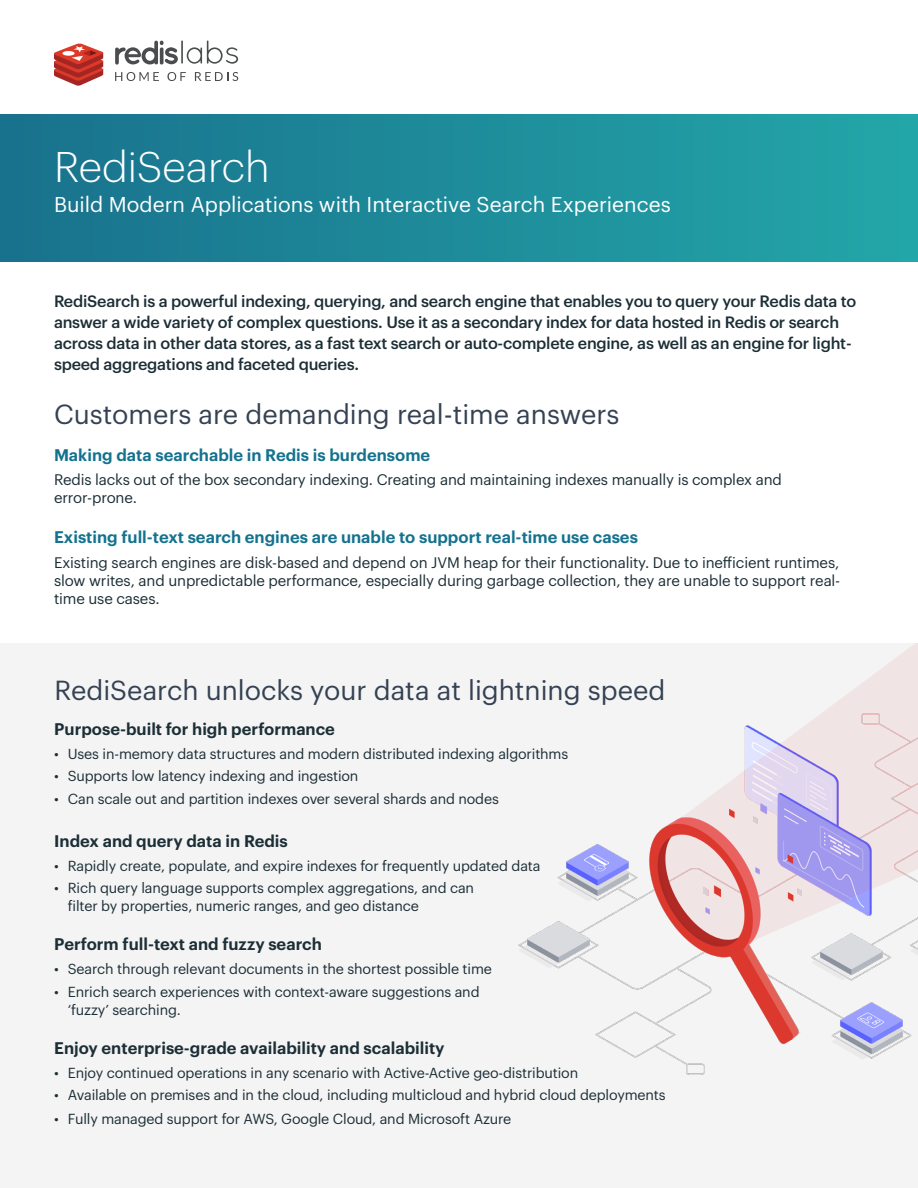
<style>
.page{position:relative;width:918px;height:1188px;background:#fff}
.page>*{position:absolute;margin:0;border:0;box-sizing:border-box;transform-origin:0 0}
.t1{font:300 42px "Graphik";color:#fff}
.t2{font:27px "Graphik";color:#354253}
.t3{font:21px "Graphik";color:#fff}
.t4{font:600 16.5px "Graphik";color:#1c2e36}
.t5{font:600 16.5px "Graphik";color:#14728e}
.t6{font:500 16.2px/21px "Graphik";letter-spacing:-.015em;color:#1c2e36}
.t7{font:15px/18px "Graphik";letter-spacing:-.01em;color:#1c2e36}
.t8{font:14.25px/18px "Graphik";letter-spacing:-.01em;color:#1c2e36}
</style>
<div class="page">
<div style="left:0;top:644px;width:918px;height:544px;background:#f4f4f4"></div>
<div style="left:0;top:114px;width:918px;height:148px;background:linear-gradient(to right,#19718d,#23a6a8)"></div>
<svg style="left:54px;top:43px;width:50px;height:43px"></svg>
<hr style="left:181px;top:40px;width:2px;height:24px;background:#4a4d4e">
<svg style="left:187px;top:40px;width:51px;height:24px"></svg>
<svg style="left:115px;top:41px;width:63px;height:24px"></svg>
<svg style="left:115px;top:72px;width:44px;height:9px"></svg>
<svg style="left:167px;top:72px;width:19px;height:9px"></svg>
<svg style="left:195px;top:72px;width:43px;height:9px"></svg>
<img style="left:518px;top:644px;width:400px;height:431px">
<h1 class="t1" style="left:54px;top:137px;width:217px">RediSearch</h1>
<h3 class="t3" style="left:54px;top:189px;width:618px">Build Modern Applications with Interactive Search Experiences</h3>
<p class="t6" style="left:54px;top:290px;width:804px">RediSearch is a powerful indexing, querying, and search engine that enables you to query your Redis data to answer a wide variety of complex questions. Use it as a secondary index for data hosted in Redis or search across data in other data stores, as a fast text search or auto-complete engine, as well as an engine for light&shy;speed aggregations and faceted queries.</p>
<h2 class="t2" style="left:54px;top:394px;width:567px">Customers are demanding real-time answers</h2>
<p class="t5" style="left:54px;top:442px;width:378px">Making data searchable in Redis is burdensome</p>
<p class="t7" style="left:54px;top:470px;width:729px">Redis lacks out of the box secondary indexing. Creating and maintaining indexes manually is complex and error-prone.</p>
<p class="t5" style="left:54px;top:525px;width:586px">Existing full-text search engines are unable to support real-time use cases</p>
<p class="t7" style="left:54px;top:552px;width:788px;text-align:justify">Existing search engines are disk-based and depend on JVM heap for their functionality. Due to inefficient runtimes, slow writes, and unpredictable performance, especially during garbage collection, they are unable to support real&shy;time use cases.</p>
<h2 class="t2" style="left:55px;top:670px;width:612px">RediSearch unlocks your data at lightning speed</h2>
<p class="t4" style="left:54px;top:716px;width:282px">Purpose-built for high performance</p>
<p class="t8" style="left:54px;top:744px;width:516px">• Uses in-memory data structures and modern distributed indexing algorithms</p>
<p class="t8" style="left:54px;top:766px;width:306px">• Supports low latency indexing and ingestion</p>
<p class="t8" style="left:54px;top:789px;width:446px">• Can scale out and partition indexes over several shards and nodes</p>
<p class="t4" style="left:54px;top:828px;width:235px">Index and query data in Redis</p>
<p class="t8" style="left:54px;top:855px;width:488px">• Rapidly create, populate, and expire indexes for frequently updated data</p>
<p class="t8" style="left:68px;top:878px;width:408px;text-indent:-13px">• Rich query language supports complex aggregations, and can filter by properties, numeric ranges, and geo distance</p>
<p class="t4" style="left:54px;top:932px;width:269px">Perform full-text and fuzzy search</p>
<p class="t8" style="left:54px;top:959px;width:439px">• Search through relevant documents in the shortest possible time</p>
<p class="t8" style="left:68px;top:981px;width:413px;text-indent:-13px">• Enrich search experiences with context-aware suggestions and ‘fuzzy’ searching.</p>
<p class="t4" style="left:54px;top:1035px;width:392px">Enjoy enterprise-grade availability and scalability</p>
<p class="t8" style="left:54px;top:1062px;width:526px">• Enjoy continued operations in any scenario with Active-Active geo-distribution</p>
<p class="t8" style="left:54px;top:1085px;width:613px">• Available on premises and in the cloud, including multicloud and hybrid cloud deployments</p>
<p class="t8" style="left:54px;top:1109px;width:459px">• Fully managed support for AWS, Google Cloud, and Microsoft Azure</p>
</div>
